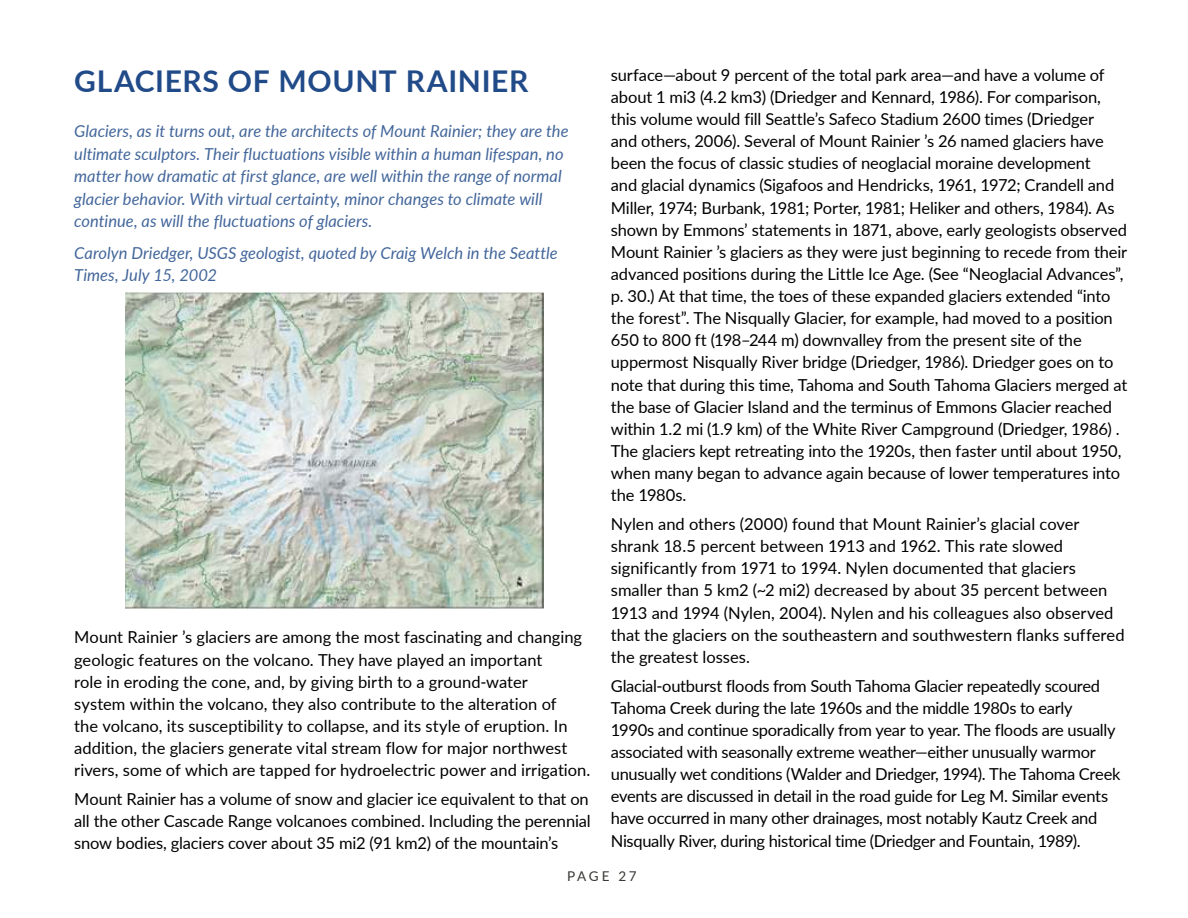
<style>
.page{position:relative;width:1188px;height:918px;background:#fff}
.page>*{position:absolute;margin:0;border:0;box-sizing:border-box;transform-origin:0 0}
.t1{font:700 30px "Lato";letter-spacing:.02em;color:#214a89}
.t2{font:16.5px/22.2px "Lato";letter-spacing:-.01em;color:#000}
.t3{font:italic 16.5px/22.5px "Lato";color:#43669b}
.t4{font:13.5px "Lato";letter-spacing:.185em;color:#373934}
</style>
<div class="page">
<img style="left:125px;top:293px;width:419px;height:316px">
<h1 class="t1" style="left:74px;top:68px;width:456px">GLACIERS OF MOUNT RAINIER</h1>
<p class="t3" style="left:74px;top:121px;width:496px">Glaciers, as it turns out, are the architects of Mount Rainier; they are the ultimate sculptors. Their fluctuations visible within a human lifespan, no matter how dramatic at first glance, are well within the range of normal glacier behavior. With virtual certainty, minor changes to climate will continue, as will the fluctuations of glaciers.</p>
<p class="t3" style="left:74px;top:243px;width:485px">Carolyn Driedger, USGS geologist, quoted by Craig Welch in the Seattle<br>Times, July 15, 2002</p>
<p class="t2" style="left:74px;top:627px;width:518px">Mount Rainier ’s glaciers are among the most fascinating and changing geologic features on the volcano. They have played an important<br>role in eroding the cone, and, by giving birth to a ground-water<br>system within the volcano, they also contribute to the alteration of<br>the volcano, its susceptibility to collapse, and its style of eruption. In addition, the glaciers generate vital stream flow for major northwest rivers, some of which are tapped for hydroelectric power and irrigation.</p>
<p class="t2" style="left:74px;top:789px;width:518px;text-align:justify">Mount Rainier has a volume of snow and glacier ice equivalent to that on all the other Cascade Range volcanoes combined. Including the perennial snow bodies, glaciers cover about 35 mi2 (91 km2) of the mountain’s</p>
<p class="t2" style="left:611px;top:65px;width:518px">surface—about 9 percent of the total park area—and have a volume of about 1 mi3 (4.2 km3) (Driedger and Kennard, 1986). For comparison, this volume would fill Seattle’s Safeco Stadium 2600 times (Driedger<br>and others, 2006). Several of Mount Rainier ’s 26 named glaciers have been the focus of classic studies of neoglacial moraine development<br>and glacial dynamics (Sigafoos and Hendricks, 1961, 1972; Crandell and Miller, 1974; Burbank, 1981; Porter, 1981; Heliker and others, 1984). As shown by Emmons’ statements in 1871, above, early geologists observed Mount Rainier ’s glaciers as they were just beginning to recede from their advanced positions during the Little Ice Age. (See “Neoglacial Advances”, p. 30.) At that time, the toes of these expanded glaciers extended “into the forest”. The Nisqually Glacier, for example, had moved to a position 650 to 800 ft (198–244 m) downvalley from the present site of the uppermost Nisqually River bridge (Driedger, 1986). Driedger goes on to note that during this time, Tahoma and South Tahoma Glaciers merged at the base of Glacier Island and the terminus of Emmons Glacier reached within 1.2 mi (1.9 km) of the White River Campground (Driedger, 1986) .<br>The glaciers kept retreating into the 1920s, then faster until about 1950, when many began to advance again because of lower temperatures into the 1980s.</p>
<p class="t2" style="left:611px;top:514px;width:515px">Nylen and others (2000) found that Mount Rainier’s glacial cover shrank 18.5 percent between 1913 and 1962. This rate slowed significantly from 1971 to 1994. Nylen documented that glaciers smaller than 5 km2 (~2 mi2) decreased by about 35 percent between 1913 and 1994 (Nylen, 2004). Nylen and his colleagues also observed that the glaciers on the southeastern and southwestern flanks suffered the greatest losses.</p>
<p class="t2" style="left:611px;top:675px;width:511px">Glacial-outburst floods from South Tahoma Glacier repeatedly scoured Tahoma Creek during the late 1960s and the middle 1980s to early<br>1990s and continue sporadically from year to year. The floods are usually associated with seasonally extreme weather—either unusually warmor unusually wet conditions (Walder and Driedger, 1994). The Tahoma Creek events are discussed in detail in the road guide for Leg M. Similar events have occurred in many other drainages, most notably Kautz Creek and Nisqually River, during historical time (Driedger and Fountain, 1989).</p>
<p class="t4" style="left:567px;top:870px;width:71px">PAGE 27</p>
</div>
